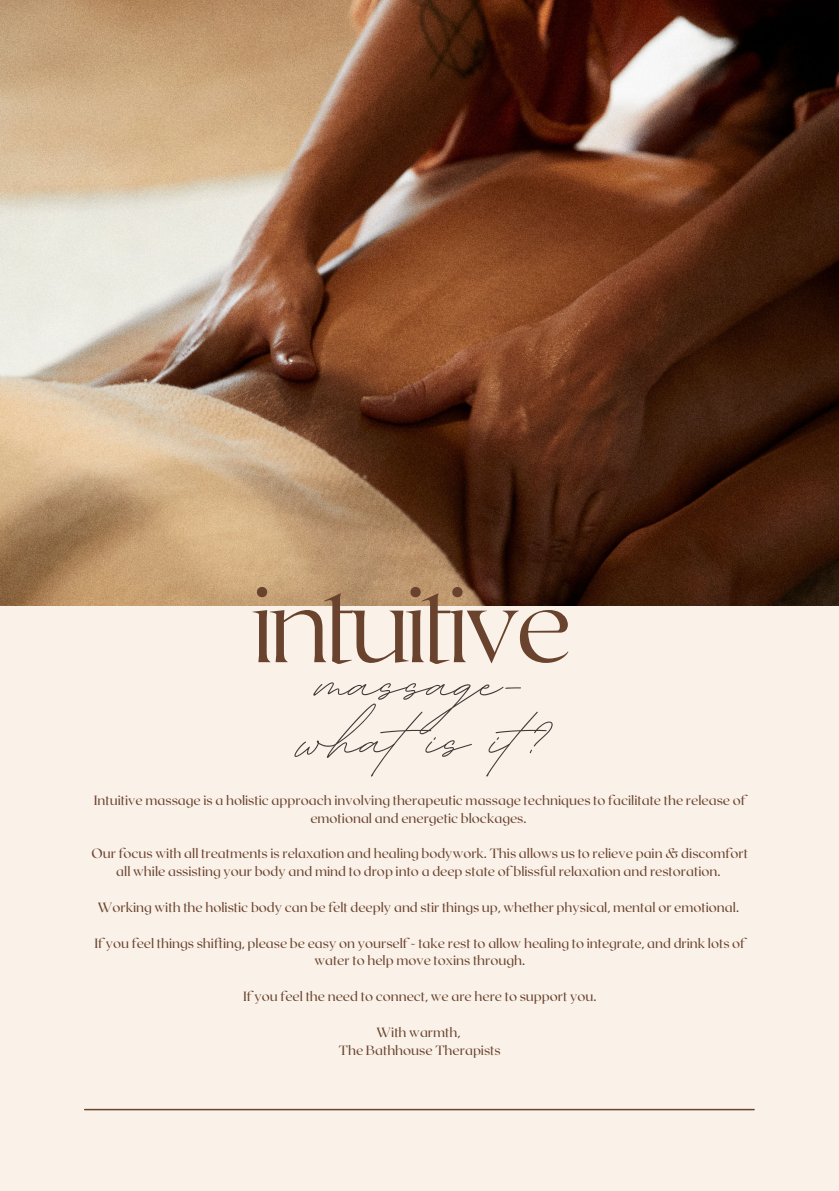
<style>
.page{position:relative;width:839px;height:1191px;background:#fff}
.page>*{position:absolute;margin:0;border:0;box-sizing:border-box;transform-origin:0 0}
.t1{font:100 106.2px "Roxborough CF";letter-spacing:-.05em;color:#6a432e}
.t2{font:95.8px "BD Script";color:#443939}
.t3{font:13.4px/17.8px "Roxborough CF";color:#6a432e;text-align:center}
</style>
<div class="page">
<div style="left:0;top:0;width:838px;height:1191px;background:#faf2e9"></div>
<img style="left:0;top:0;width:838px;height:606px">
<hr style="left:85px;top:1109px;width:669px;height:1px;background:#6a432e">
<p class="t1" style="left:251px;top:556px;width:322px">intuitive</p>
<p class="t2" style="left:317px;top:620px;width:207px">massage-</p>
<p class="t2" style="left:300px;top:677px;width:240px">what is it?</p>
<p class="t3" style="left:94px;top:790px;width:653px">Intuitive massage is a holistic approach involving therapeutic massage techniques to facilitate the release of emotional and energetic blockages.</p>
<p class="t3" style="left:91px;top:844px;width:658px">Our focus with all treatments is relaxation and healing bodywork. This allows us to relieve pain &amp; discomfort all while assisting your body and mind to drop into a deep state of blissful relaxation and restoration.</p>
<p class="t3" style="left:98px;top:898px;width:642px">Working with the holistic body can be felt deeply and stir things up, whether physical, mental or emotional.</p>
<p class="t3" style="left:94px;top:933px;width:652px">If you feel things shifting, please be easy on yourself - take rest to allow healing to integrate, and drink lots of water to help move toxins through.</p>
<p class="t3" style="left:243px;top:987px;width:355px">If you feel the need to connect, we are here to support you.</p>
<p class="t3" style="left:376px;top:1023px;width:85px">With warmth,</p>
<p class="t3" style="left:339px;top:1041px;width:163px">The Bathhouse Therapists</p>
</div>
